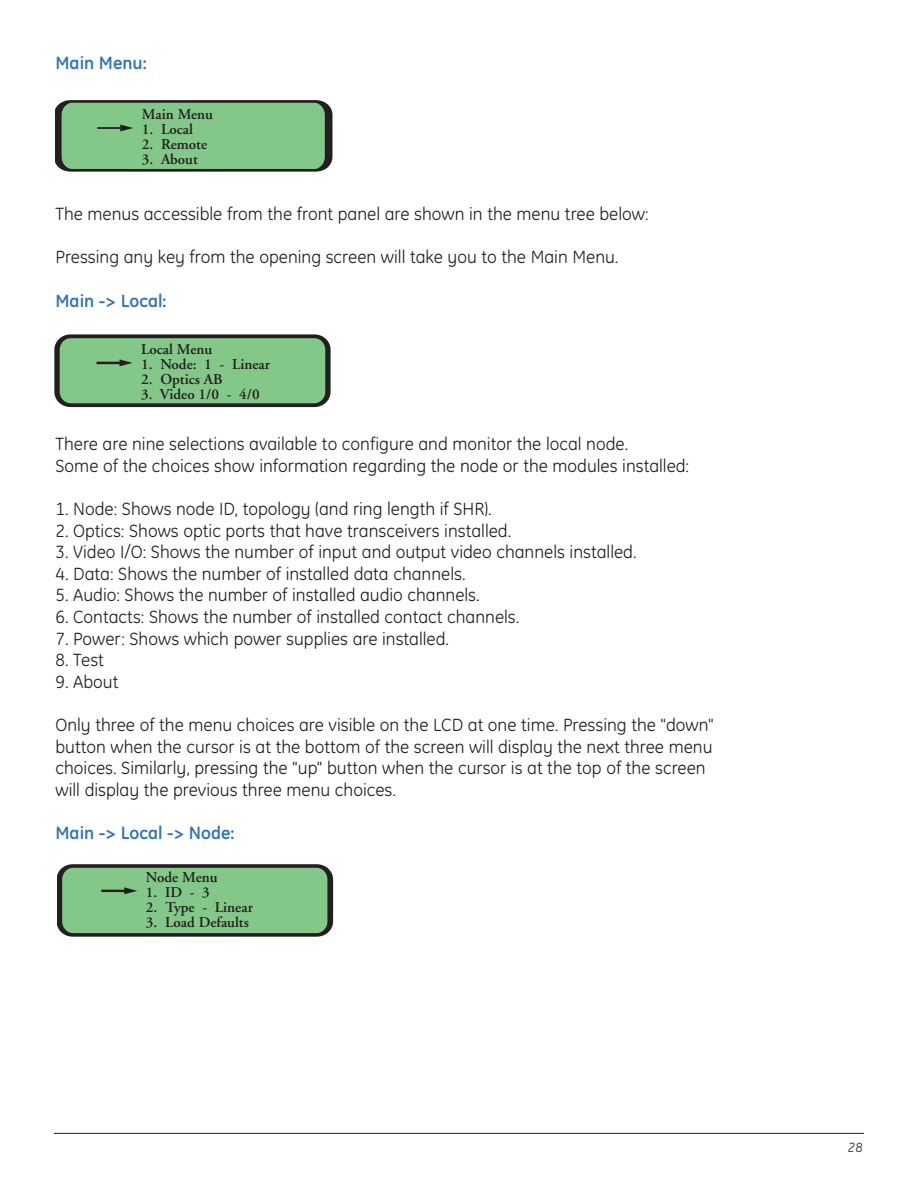
<style>
.page{position:relative;width:918px;height:1188px;background:#fff}
.page>*{position:absolute;margin:0;border:0;box-sizing:border-box;transform-origin:0 0}
.t1{font:18px/21.6px "GE Inspira";color:#231f20}
.t2{font:700 18px "GE Inspira";color:#3073ba}
.t3{font:600 15px "Adobe Garamond";color:#231f20}
.t4{font:italic 13.5px "GE Inspira";color:#231f20}
</style>
<div class="page">
<div style="left:58px;top:101px;width:271px;height:69px;background:#83c888;border-radius:14px"></div>
<div style="left:56px;top:99px;width:275px;height:74px;border:4px solid #231f20;border-radius:14px"></div>
<hr style="left:97px;top:127px;width:26px;height:3px;background:#231f20">
<svg style="left:120px;top:125px;width:13px;height:6px"></svg>
<div style="left:57px;top:336px;width:271px;height:69px;background:#83c888;border-radius:14px"></div>
<div style="left:55px;top:334px;width:275px;height:73px;border:4px solid #231f20;border-radius:14px"></div>
<hr style="left:97px;top:361px;width:25px;height:3px;background:#231f20">
<svg style="left:120px;top:359px;width:13px;height:7px"></svg>
<div style="left:59px;top:866px;width:271px;height:69px;background:#83c888;border-radius:13px"></div>
<div style="left:57px;top:864px;width:276px;height:73px;border:4px solid #231f20;border-radius:13px"></div>
<hr style="left:101px;top:889px;width:26px;height:3px;background:#231f20">
<svg style="left:124px;top:887px;width:13px;height:7px"></svg>
<hr style="left:54px;top:1133px;width:810px;height:1px;background:#231f20">
<p class="t2" style="left:56px;top:57px;width:93px">Main Menu:</p>
<p class="t3" style="left:142px;top:108px;width:73px">Main Menu</p>
<p class="t3" style="left:142px;top:123px;width:53px">1. Local</p>
<p class="t3" style="left:142px;top:138px;width:67px">2. Remote</p>
<p class="t3" style="left:142px;top:153px;width:57px">3. About</p>
<p class="t1" style="left:56px;top:205px;width:595px">The menus accessible from the front panel are shown in the menu tree below:</p>
<p class="t1" style="left:56px;top:248px;width:564px">Pressing any key from the opening screen will take you to the Main Menu.</p>
<p class="t2" style="left:56px;top:294px;width:113px">Main -&gt; Local:</p>
<p class="t3" style="left:141px;top:343px;width:73px">Local Menu</p>
<p class="t3" style="left:141px;top:358px;width:130px">1. Node: 1 - Linear</p>
<p class="t3" style="left:141px;top:373px;width:83px">2. Optics AB</p>
<p class="t3" style="left:141px;top:388px;width:120px">3. Video 1/0 - 4/0</p>
<p class="t1" style="left:56px;top:435px;width:635px">There are nine selections available to configure and monitor the local node.<br>Some of the choices show information regarding the node or the modules installed:</p>
<p class="t1" style="left:56px;top:500px;width:438px">1. Node: Shows node ID, topology (and ring length if SHR).</p>
<p class="t1" style="left:56px;top:522px;width:457px">2. Optics: Shows optic ports that have transceivers installed.</p>
<p class="t1" style="left:56px;top:543px;width:583px">3. Video I/O: Shows the number of input and output video channels installed.</p>
<p class="t1" style="left:56px;top:565px;width:412px">4. Data: Shows the number of installed data channels.</p>
<p class="t1" style="left:56px;top:586px;width:426px">5. Audio: Shows the number of installed audio channels.</p>
<p class="t1" style="left:56px;top:608px;width:465px">6. Contacts: Shows the number of installed contact channels.</p>
<p class="t1" style="left:56px;top:630px;width:395px">7. Power: Shows which power supplies are installed.</p>
<p class="t1" style="left:56px;top:651px;width:50px">8. Test</p>
<p class="t1" style="left:56px;top:673px;width:64px">9. About</p>
<p class="t1" style="left:56px;top:716px;width:660px">Only three of the menu choices are visible on the LCD at one time. Pressing the "down" button when the cursor is at the bottom of the screen will display the next three menu choices. Similarly, pressing the "up" button when the cursor is at the top of the screen will display the previous three menu choices.</p>
<p class="t2" style="left:56px;top:827px;width:180px">Main -&gt; Local -&gt; Node:</p>
<p class="t3" style="left:146px;top:871px;width:73px">Node Menu</p>
<p class="t3" style="left:146px;top:886px;width:65px">1. ID - 3</p>
<p class="t3" style="left:146px;top:901px;width:109px">2. Type - Linear</p>
<p class="t3" style="left:146px;top:916px;width:105px">3. Load Defaults</p>
<p class="t4" style="left:848px;top:1143px;width:16px">28</p>
</div>
